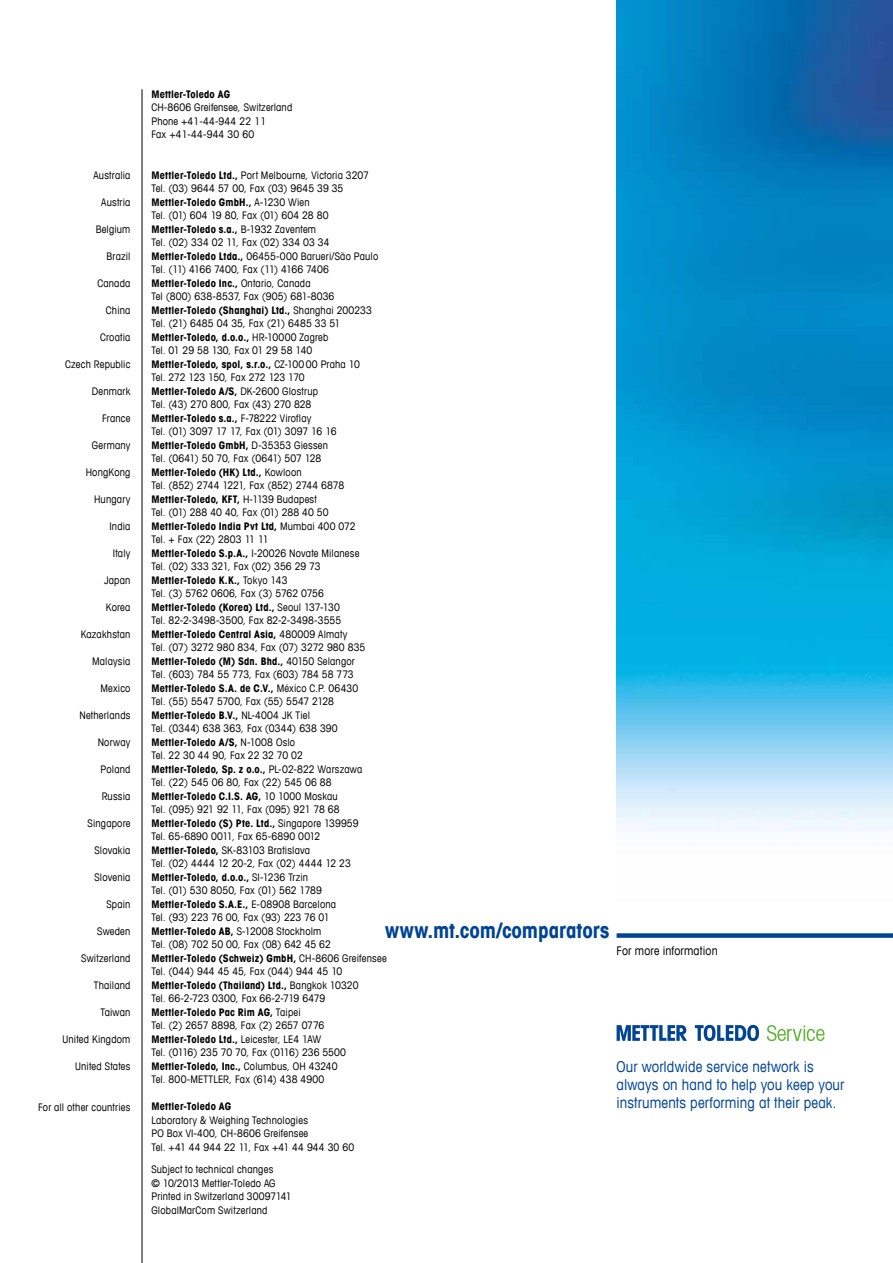
<style>
.page{position:relative;width:893px;height:1263px;background:#fff}
.page>*{position:absolute;margin:0;border:0;box-sizing:border-box;transform-origin:0 0}
.t1{font:700 condensed 21px "Avant Garde Com";color:#004495}
.t2{font:condensed 15px/18px "Avant Garde Com";letter-spacing:.005em;color:#004495}
.t3{font:condensed 12px "Avant Garde Com";letter-spacing:.015em;color:#000}
.t4{font:condensed 10.5px/13.5px "Avant Garde Com";letter-spacing:.015em;color:#000}
.t5{font:700 condensed 10.5px "Avant Garde Com";letter-spacing:.01em;color:#000}
.s1{font-weight:700}
</style>
<div class="page">
<div style="left:617px;top:933px;width:276px;height:5px;background:#004495"></div>
<img style="left:617px;top:0;width:276px;height:831px">
<svg style="left:695px;top:1025px;width:64px;height:16px"></svg>
<svg style="left:617px;top:1025px;width:70px;height:16px"></svg>
<svg style="left:767px;top:1025px;width:57px;height:16px"></svg>
<hr style="left:142px;top:89px;width:1px;height:1174px;background:#000">
<p class="t4" style="left:94px;top:169px;width:38px">Australia</p>
<p class="t4" style="left:101px;top:196px;width:31px">Austria</p>
<p class="t4" style="left:96px;top:223px;width:36px">Belgium</p>
<p class="t4" style="left:107px;top:250px;width:25px">Brazil</p>
<p class="t4" style="left:97px;top:277px;width:35px">Canada</p>
<p class="t4" style="left:106px;top:304px;width:26px">China</p>
<p class="t4" style="left:100px;top:331px;width:32px">Croatia</p>
<p class="t4" style="left:65px;top:358px;width:67px">Czech Republic</p>
<p class="t4" style="left:92px;top:385px;width:40px">Denmark</p>
<p class="t4" style="left:102px;top:412px;width:30px">France</p>
<p class="t4" style="left:92px;top:439px;width:40px">Germany</p>
<p class="t4" style="left:86px;top:466px;width:46px">HongKong</p>
<p class="t4" style="left:94px;top:493px;width:38px">Hungary</p>
<p class="t4" style="left:109px;top:520px;width:22px">India</p>
<p class="t4" style="left:113px;top:547px;width:19px">Italy</p>
<p class="t4" style="left:104px;top:574px;width:28px">Japan</p>
<p class="t4" style="left:106px;top:601px;width:26px">Korea</p>
<p class="t4" style="left:81px;top:628px;width:51px">Kazakhstan</p>
<p class="t4" style="left:92px;top:655px;width:40px">Malaysia</p>
<p class="t4" style="left:101px;top:682px;width:31px">Mexico</p>
<p class="t4" style="left:79px;top:709px;width:53px">Netherlands</p>
<p class="t4" style="left:98px;top:736px;width:34px">Norway</p>
<p class="t4" style="left:101px;top:763px;width:31px">Poland</p>
<p class="t4" style="left:102px;top:790px;width:30px">Russia</p>
<p class="t4" style="left:88px;top:817px;width:44px">Singapore</p>
<p class="t4" style="left:95px;top:844px;width:37px">Slovakia</p>
<p class="t4" style="left:94px;top:871px;width:37px">Slovenia</p>
<p class="t4" style="left:106px;top:898px;width:25px">Spain</p>
<p class="t4" style="left:97px;top:925px;width:35px">Sweden</p>
<p class="t4" style="left:81px;top:952px;width:51px">Switzerland</p>
<p class="t4" style="left:94px;top:979px;width:38px">Thailand</p>
<p class="t4" style="left:101px;top:1005px;width:31px">Taiwan</p>
<p class="t4" style="left:63px;top:1032px;width:69px">United Kingdom</p>
<p class="t4" style="left:75px;top:1059px;width:57px">United States</p>
<p class="t4" style="left:38px;top:1100px;width:94px">For all other countries</p>
<p class="t5" style="left:151px;top:87px;width:80px">Mettler-Toledo AG</p>
<p class="t4" style="left:151px;top:100px;width:142px">CH-8606 Greifensee, Switzerland<br>Phone +41-44-944 22 11<br>Fax +41-44-944 30 60</p>
<p class="t4" style="left:151px;top:168px;width:237px"><span class="s1">Mettler-Toledo Ltd.,</span> Port Melbourne, Victoria 3207<br>Tel. (03) 9644 57 00, Fax (03) 9645 39 35<br><span class="s1">Mettler-Toledo GmbH.,</span> A-1230 Wien<br>Tel. (01) 604 19 80, Fax (01) 604 28 80<br><span class="s1">Mettler-Toledo s.a.,</span> B-1932 Zaventem<br>Tel. (02) 334 02 11, Fax (02) 334 03 34<br><span class="s1">Mettler-Toledo Ltda.,</span> 06455-000 Barueri/São Paulo Tel. (11) 4166 7400, Fax (11) 4166 7406<br><span class="s1">Mettler-Toledo Inc.,</span> Ontario, Canada<br>Tel (800) 638-8537, Fax (905) 681-8036<br><span class="s1">Mettler-Toledo (Shanghai) Ltd.,</span> Shanghai 200233<br>Tel. (21) 6485 04 35, Fax (21) 6485 33 51<br><span class="s1">Mettler-Toledo, d.o.o.,</span> HR-10000 Zagreb<br>Tel. 01 29 58 130, Fax 01 29 58 140<br><span class="s1">Mettler-Toledo, spol, s.r.o.,</span> CZ-100 00 Praha 10<br>Tel. 272 123 150, Fax 272 123 170<br><span class="s1">Mettler-Toledo A/S,</span> DK-2600 Glostrup<br>Tel. (43) 270 800, Fax (43) 270 828<br><span class="s1">Mettler-Toledo s.a.,</span> F-78222 Viroflay<br>Tel. (01) 3097 17 17, Fax (01) 3097 16 16<br><span class="s1">Mettler-Toledo GmbH,</span> D-35353 Giessen<br>Tel. (0641) 50 70, Fax (0641) 507 128<br><span class="s1">Mettler-Toledo (HK) Ltd.,</span> Kowloon<br>Tel. (852) 2744 1221, Fax (852) 2744 6878<br><span class="s1">Mettler-Toledo, KFT,</span> H-1139 Budapest<br>Tel. (01) 288 40 40, Fax (01) 288 40 50<br><span class="s1">Mettler-Toledo India Pvt Ltd,</span> Mumbai 400 072<br>Tel. + Fax (22) 2803 11 11<br><span class="s1">Mettler-Toledo S.p.A.,</span> I-20026 Novate Milanese<br>Tel. (02) 333 321, Fax (02) 356 29 73<br><span class="s1">Mettler-Toledo K.K.,</span> Tokyo 143<br>Tel. (3) 5762 0606, Fax (3) 5762 0756<br><span class="s1">Mettler-Toledo (Korea) Ltd.,</span> Seoul 137-130<br>Tel. 82-2-3498-3500, Fax 82-2-3498-3555<br><span class="s1">Mettler-Toledo Central Asia,</span> 480009 Almaty<br>Tel. (07) 3272 980 834, Fax (07) 3272 980 835<br><span class="s1">Mettler-Toledo (M) Sdn. Bhd.,</span> 40150 Selangor<br>Tel. (603) 784 55 773, Fax (603) 784 58 773<br><span class="s1">Mettler-Toledo S.A. de C.V.,</span> México C.P. 06430<br>Tel. (55) 5547 5700, Fax (55) 5547 2128<br><span class="s1">Mettler-Toledo B.V.,</span> NL-4004 JK Tiel<br>Tel. (0344) 638 363, Fax (0344) 638 390<br><span class="s1">Mettler-Toledo A/S,</span> N-1008 Oslo<br>Tel. 22 30 44 90, Fax 22 32 70 02<br><span class="s1">Mettler-Toledo, Sp. z o.o.,</span> PL-02-822 Warszawa<br>Tel. (22) 545 06 80, Fax (22) 545 06 88<br><span class="s1">Mettler-Toledo C.I.S. AG,</span> 10 1000 Moskau<br>Tel. (095) 921 92 11, Fax (095) 921 78 68<br><span class="s1">Mettler-Toledo (S) Pte. Ltd.,</span> Singapore 139959<br>Tel. 65-6890 0011, Fax 65-6890 0012<br><span class="s1">Mettler-Toledo,</span> SK-83103 Bratislava<br>Tel. (02) 4444 12 20-2, Fax (02) 4444 12 23<br><span class="s1">Mettler-Toledo, d.o.o.,</span> SI-1236 Trzin<br>Tel. (01) 530 8050, Fax (01) 562 1789<br><span class="s1">Mettler-Toledo S.A.E.,</span> E-08908 Barcelona<br>Tel. (93) 223 76 00, Fax (93) 223 76 01<br><span class="s1">Mettler-Toledo AB,</span> S-12008 Stockholm<br>Tel. (08) 702 50 00, Fax (08) 642 45 62<br><span class="s1">Mettler-Toledo (Schweiz) GmbH,</span> CH-8606 Greifensee Tel. (044) 944 45 45, Fax (044) 944 45 10<br><span class="s1">Mettler-Toledo (Thailand) Ltd.,</span> Bangkok 10320<br>Tel. 66-2-723 0300, Fax 66-2-719 6479<br><span class="s1">Mettler-Toledo Pac Rim AG,</span> Taipei<br>Tel. (2) 2657 8898, Fax (2) 2657 0776<br><span class="s1">Mettler-Toledo Ltd.,</span> Leicester, LE4 1AW<br>Tel. (0116) 235 70 70, Fax (0116) 236 5500<br><span class="s1">Mettler-Toledo, Inc.,</span> Columbus, OH 43240<br>Tel. 800-METTLER, Fax (614) 438 4900</p>
<p class="t5" style="left:151px;top:1100px;width:81px">Mettler-Toledo AG</p>
<p class="t4" style="left:151px;top:1113px;width:204px">Laboratory &amp; Weighing Technologies<br>PO Box VI-400, CH-8606 Greifensee<br>Tel. +41 44 944 22 11, Fax +41 44 944 30 60</p>
<p class="t4" style="left:151px;top:1163px;width:142px">Subject to technical changes<br>© 10/2013 Mettler-Toledo AG<br>Printed in Switzerland 30097141<br>GlobalMarCom Switzerland</p>
<h1 class="t1" style="left:385px;top:917px;width:226px">www.mt.com/comparators</h1>
<p class="t3" style="left:617px;top:943px;width:103px">For more information</p>
<h2 class="t2" style="left:617px;top:1057px;width:229px">Our worldwide service network is always on hand to help you keep your instruments performing at their peak.</h2>
</div>
